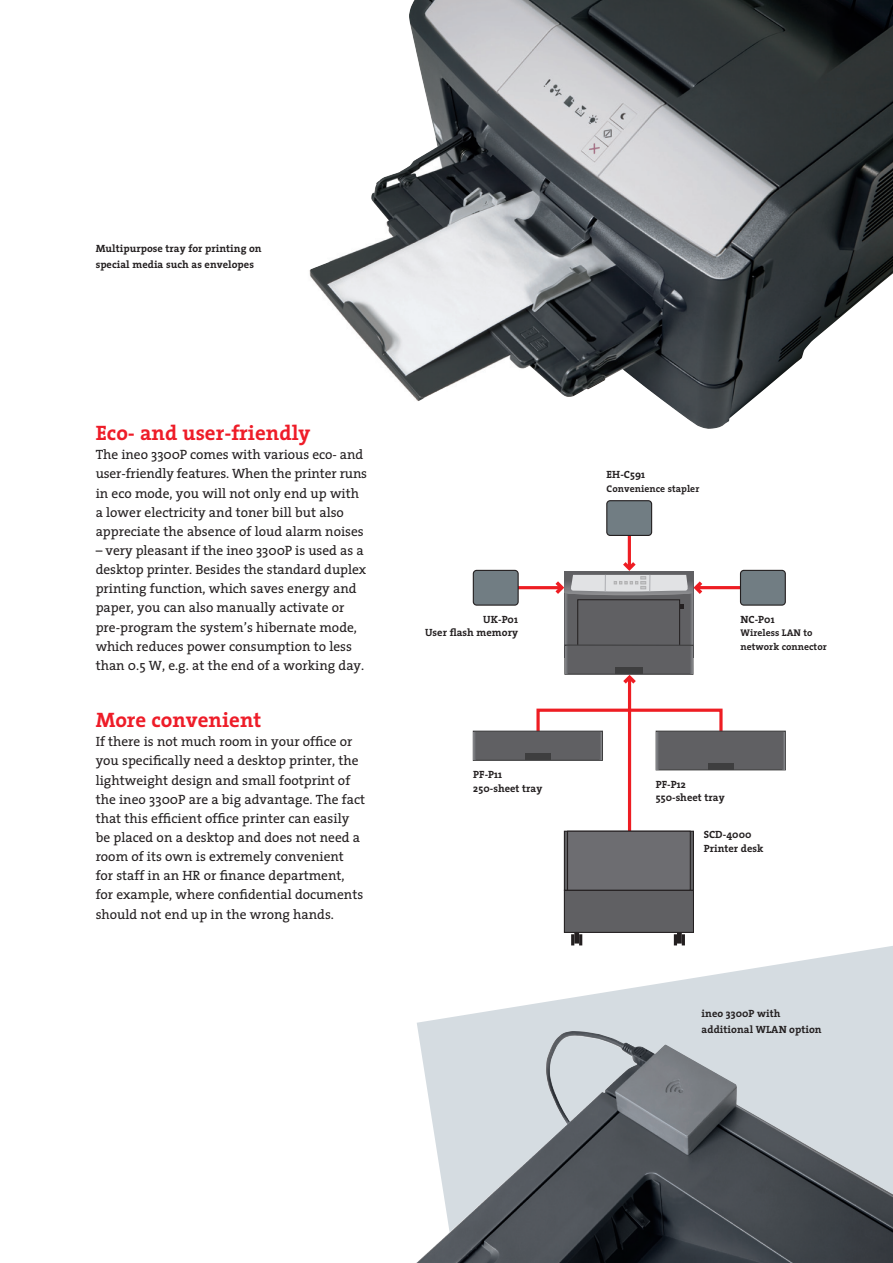
<style>
.page{position:relative;width:893px;height:1263px;background:#fff}
.page>*{position:absolute;margin:0;border:0;box-sizing:border-box;transform-origin:0 0}
.t1{font:700 21px "The Serif";color:#ee1c28}
.t2{font:13.5px/19.2px "The Serif";color:#231f20}
.t3{font:700 10.5px "The Serif";letter-spacing:.005em;color:#231f20}
.t4{font:700 9.75px "The Serif";letter-spacing:.005em;color:#231f20}
</style>
<div class="page">
<img style="left:309px;top:0;width:584px;height:429px">
<svg style="left:417px;top:946px;width:476px;height:85px;fill:#d5dce1"></svg>
<img style="left:416px;top:1031px;width:477px;height:232px">
<svg style="left:493px;top:514px;width:231px;height:227px"></svg>
<div style="left:473px;top:731px;width:130px;height:30px;background:#606063;border:1px solid #3e3e3f"></div>
<svg style="left:474px;top:732px;width:3px;height:28px"></svg>
<div style="left:525px;top:753px;width:26px;height:7px;background:#3e3e3f"></div>
<svg style="left:600px;top:732px;width:3px;height:28px"></svg>
<div style="left:564px;top:571px;width:129px;height:87px;background:#606063"></div>
<hr style="left:567px;top:590px;width:1px;height:54px;background:#67686c">
<hr style="left:566px;top:590px;width:1px;height:54px;background:#77787b">
<hr style="left:565px;top:590px;width:1px;height:54px;background:#818286">
<hr style="left:690px;top:590px;width:1px;height:54px;background:#67686c">
<hr style="left:691px;top:590px;width:1px;height:54px;background:#6f7073">
<hr style="left:692px;top:590px;width:1px;height:54px;background:#818286">
<hr style="left:564px;top:594px;width:129px;height:2px;background:#909092">
<div style="left:577px;top:599px;width:103px;height:59px;border:1px solid #231f20"></div>
<svg style="left:680px;top:604px;width:3px;height:5px"></svg>
<div style="left:565px;top:645px;width:128px;height:29px;background:#606063"></div>
<div style="left:564px;top:644px;width:129px;height:31px;border:1px solid #3e3e3f"></div>
<div style="left:615px;top:668px;width:26px;height:6px;background:#3e3e3f"></div>
<svg style="left:565px;top:646px;width:3px;height:28px"></svg>
<div style="left:617px;top:667px;width:25px;height:7px;background:#3e3e3f"></div>
<svg style="left:690px;top:646px;width:3px;height:28px"></svg>
<svg style="left:623px;top:675px;width:13px;height:9px"></svg>
<div style="left:656px;top:731px;width:130px;height:39px;background:#606063;border:1px solid #3e3e3f"></div>
<div style="left:708px;top:763px;width:26px;height:7px;background:#3e3e3f"></div>
<hr style="left:659px;top:732px;width:1px;height:37px;background:#606063">
<hr style="left:658px;top:732px;width:1px;height:37px;background:#67686c">
<hr style="left:657px;top:732px;width:1px;height:37px;background:#818286">
<hr style="left:782px;top:732px;width:1px;height:37px;background:#606063">
<hr style="left:783px;top:732px;width:1px;height:37px;background:#6f7073">
<hr style="left:784px;top:732px;width:1px;height:37px;background:#818286">
<hr style="left:628px;top:679px;width:3px;height:170px;background:#ee1d23">
<div style="left:473px;top:570px;width:45px;height:35px;background:#717d83;border-radius:3px"></div>
<div style="left:473px;top:570px;width:46px;height:36px;border:1px solid #231f20;border-radius:3px"></div>
<div style="left:607px;top:501px;width:45px;height:34px;background:#717d83;border-radius:3px"></div>
<div style="left:606px;top:500px;width:46px;height:36px;border:1px solid #231f20;border-radius:3px"></div>
<hr style="left:696px;top:586px;width:67px;height:3px;background:#ee1d23">
<div style="left:740px;top:570px;width:45px;height:35px;background:#717d83;border-radius:3px"></div>
<div style="left:740px;top:570px;width:46px;height:36px;border:1px solid #231f20;border-radius:3px"></div>
<svg style="left:555px;top:562px;width:147px;height:32px"></svg>
<div style="left:564px;top:890px;width:130px;height:43px;background:#606063;border:1px solid #231f20"></div>
<svg style="left:571px;top:934px;width:11px;height:11px"></svg>
<svg style="left:674px;top:934px;width:11px;height:11px"></svg>
<div style="left:564px;top:831px;width:130px;height:60px;background:#606063;border:1px solid #231f20"></div>
<div style="left:567px;top:831px;width:124px;height:60px;background:#6d6d71;border:1px solid #231f20"></div>
<p class="t3" style="left:96px;top:242px;width:168px">Multipurpose tray for printing on</p>
<p class="t3" style="left:96px;top:258px;width:160px">special media such as envelopes</p>
<p class="t1" style="left:96px;top:420px;width:216px">Eco- and user-friendly</p>
<p class="t2" style="left:96px;top:445px;width:273px">The ineo 3300P comes with various eco- and user-friendly features. When the printer runs</p>
<p class="t2" style="left:96px;top:483px;width:270px">in eco mode, you will not only end up with a lower electricity and toner bill but also appreciate the absence of loud alarm noises</p>
<p class="t2" style="left:96px;top:541px;width:269px">– very pleasant if the ineo 3300P is used as a</p>
<p class="t2" style="left:96px;top:560px;width:272px">desktop printer. Besides the standard duplex printing function, which saves energy and paper, you can also manually activate or pre-program the system’s hibernate mode, which reduces power consumption to less than 0.5 W, e.g. at the end of a working day.</p>
<p class="t1" style="left:96px;top:707px;width:167px">More convenient</p>
<p class="t2" style="left:96px;top:732px;width:271px">If there is not much room in your office or you specifically need a desktop printer, the lightweight design and small footprint of the ineo 3300P are a big advantage. The fact that this efficient office printer can easily</p>
<p class="t2" style="left:96px;top:828px;width:266px">be placed on a desktop and does not need a room of its own is extremely convenient</p>
<p class="t2" style="left:96px;top:866px;width:269px">for staff in an HR or finance department, for example, where confidential documents should not end up in the wrong hands.</p>
<p class="t3" style="left:483px;top:612px;width:36px">UK-P01</p>
<p class="t3" style="left:425px;top:626px;width:94px">User flash memory</p>
<p class="t3" style="left:473px;top:768px;width:30px">PF-P11</p>
<p class="t3" style="left:473px;top:782px;width:71px">250-sheet tray</p>
<p class="t3" style="left:607px;top:468px;width:40px">EH-C591</p>
<p class="t4" style="left:607px;top:482px;width:94px">Convenience stapler</p>
<p class="t3" style="left:740px;top:612px;width:36px">NC-P01</p>
<p class="t4" style="left:740px;top:626px;width:74px">Wireless LAN to</p>
<p class="t4" style="left:740px;top:640px;width:88px">network connector</p>
<p class="t3" style="left:656px;top:777px;width:31px">PF-P12</p>
<p class="t3" style="left:656px;top:791px;width:70px">550-sheet tray</p>
<p class="t3" style="left:704px;top:828px;width:49px">SCD-4000</p>
<p class="t3" style="left:704px;top:841px;width:61px">Printer desk</p>
<p class="t3" style="left:702px;top:1007px;width:80px">ineo 3300P with</p>
<p class="t3" style="left:702px;top:1023px;width:122px">additional WLAN option</p>
</div>
